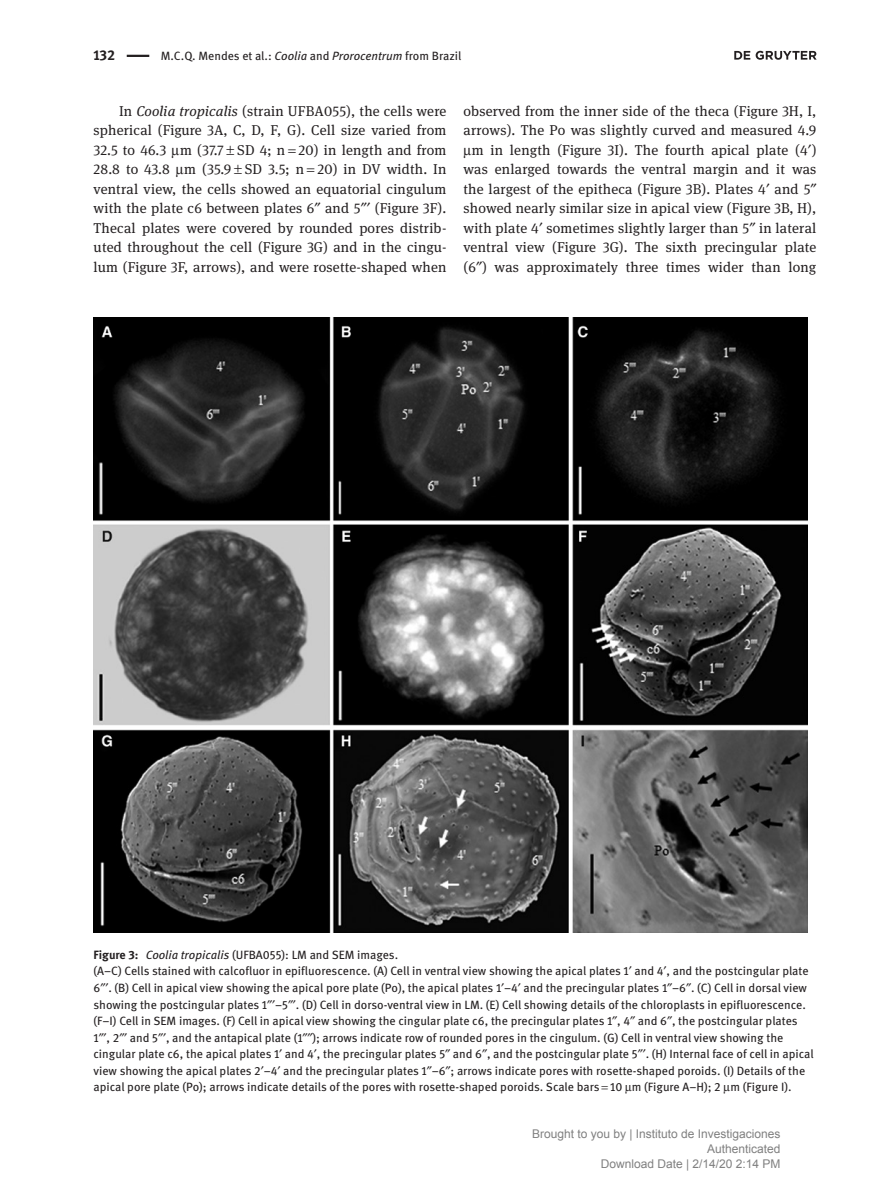
<style>
.page{position:relative;width:893px;height:1191px;background:#fff}
.page>*{position:absolute;margin:0;border:0;box-sizing:border-box;transform-origin:0 0}
.t1{font:14.25px/19.5px "DG Meta Serif Science";letter-spacing:.015em;color:#231f20;text-align:justify}
.t2{font:700 14.25px "DG Meta Science";color:#231f20}
.t3{font:12px/16.5px "DG Meta Science";color:#231f20}
.t4{font:12px/15px "Arial";color:#808080;text-align:right}
.s1{font-style:italic}
.s2{font-weight:700}
</style>
<div class="page">
<hr style="left:127px;top:55px;width:22px;height:2px;background:#231f20">
<img style="left:94px;top:318px;width:714px;height:614px">
<svg style="left:734px;top:51px;width:83px;height:9px"></svg>
<p class="t2" style="left:94px;top:44px;width:23px">132</p>
<p class="t3" style="left:161px;top:47px;width:302px">M.C.Q. Mendes et al.: <span class="s1">Coolia</span> and <span class="s1">Prorocentrum</span> from Brazil</p>
<p class="t1" style="left:94px;top:101px;width:354px;text-indent:26px">In <span class="s1">Coolia tropicalis</span> (strain UFBA055), the cells were spherical (Figure 3A, C, D, F, G). Cell size varied from 32.5 to 46.3 m (37.7 SD 4; n 20) in length and from 28.8 to 43.8 m (35.9 SD 3.5; n 20) in DV width. In ventral view, the cells showed an equatorial cingulum with the plate c6 between plates 6 and 5 (Figure 3F).<br>Thecal plates were covered by rounded pores distrib&shy;uted throughout the cell (Figure 3G) and in the cingu&shy;lum (Figure 3F, arrows), and were rosette-shaped when</p>
<p class="t1" style="left:463px;top:101px;width:354px;text-align:center">observed from the inner side of the theca (Figure 3H, I, arrows). The Po was slightly curved and measured 4.9 m in length (Figure 3I). The fourth apical plate (4 ) was enlarged towards the ventral margin and it was the largest of the epitheca (Figure 3B). Plates 4 and 5 showed nearly similar size in apical view (Figure 3B, H), with plate 4 sometimes slightly larger than 5 in lateral ventral view (Figure 3G). The sixth precingular plate (6 ) was approximately three times wider than long</p>
<p class="t3" style="left:94px;top:946px;width:722px"><span class="s2">Figure 3:</span> <span class="s1">Coolia tropicalis</span> (UFBA055): LM and SEM images.<br>(A–C) Cells stained with calcofluor in epifluorescence. (A) Cell in ventral view showing the apical plates 1 and 4 , and the postcingular plate 6 . (B) Cell in apical view showing the apical pore plate (Po), the apical plates 1 –4 and the precingular plates 1 –6 . (C) Cell in dorsal view showing the postcingular plates 1 –5 . (D) Cell in dorso-ventral view in LM. (E) Cell showing details of the chloroplasts in epifluorescence. (F–I) Cell in SEM images. (F) Cell in apical view showing the cingular plate c6, the precingular plates 1 , 4 and 6 , the postcingular plates<br>1 , 2 and 5 , and the antapical plate (1 ); arrows indicate row of rounded pores in the cingulum. (G) Cell in ventral view showing the cingular plate c6, the apical plates 1 and 4 , the precingular plates 5 and 6 , and the postcingular plate 5 . (H) Internal face of cell in apical view showing the apical plates 2 –4 and the precingular plates 1 –6 ; arrows indicate pores with rosette-shaped poroids. (I) Details of the apical pore plate (Po); arrows indicate details of the pores with rosette-shaped poroids. Scale bars 10 m (Figure A–H); 2 m (Figure I).</p>
<p class="t4" style="left:532px;top:1127px;width:250px">Brought to you by | Instituto de Investigaciones<br>Authenticated<br>Download Date | 2/14/20 2:14 PM</p>
</div>
